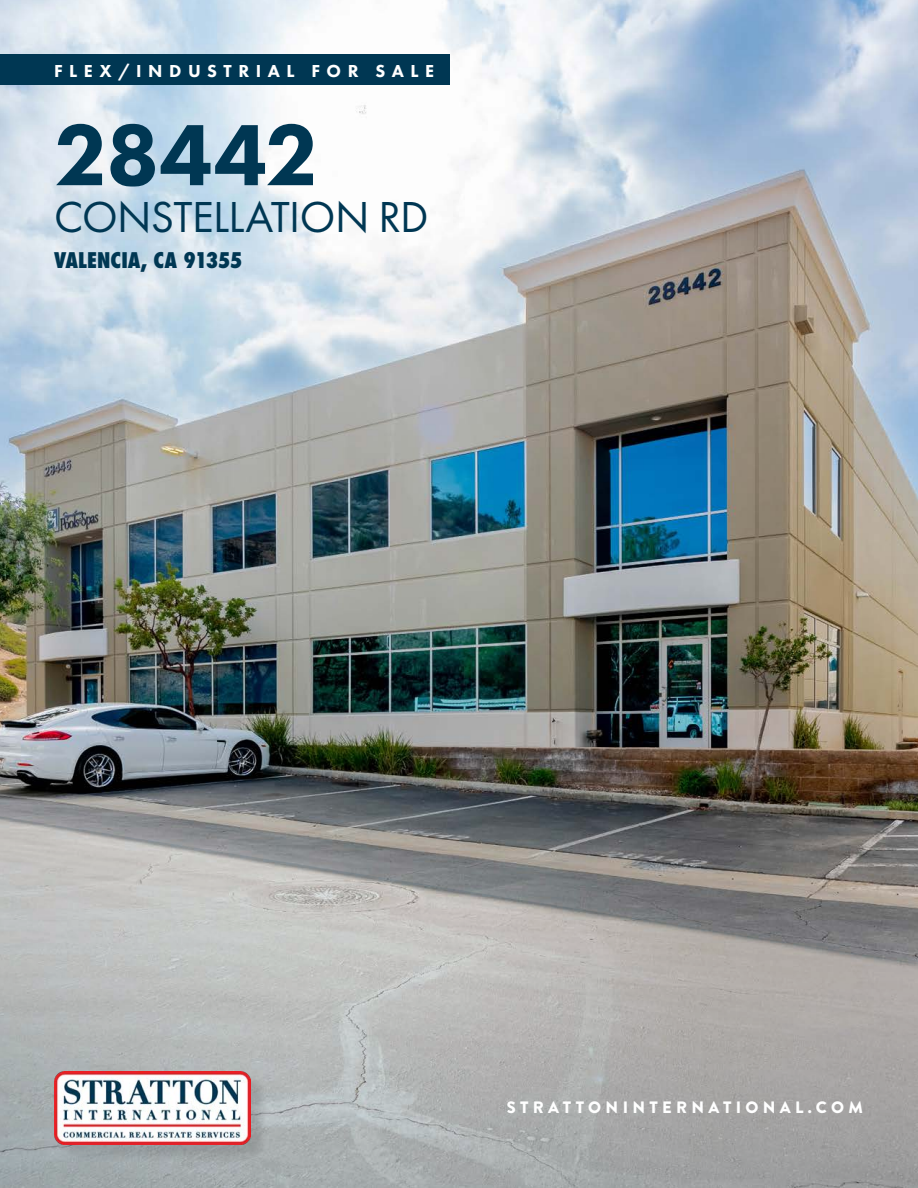
<style>
.page{position:relative;width:918px;height:1188px;background:#fff}
.page>*{position:absolute;margin:0;border:0;box-sizing:border-box;transform-origin:0 0}
.t1{font:800 90px "Futura PT";letter-spacing:-.015em;color:#003753}
.t2{font:45px "Futura PT";letter-spacing:-.015em;color:#003753}
.t3{font:800 condensed 21px "Futura";letter-spacing:.005em;color:#003753}
.t4{font:800 18px "Futura PT";letter-spacing:.36em;color:#fff}
.t5{font:900 16.5px "Brandon Grotesque";letter-spacing:.26em;color:#fff}
</style>
<div class="page">
<img style="left:0;top:0;width:918px;height:808px">
<svg style="left:0;top:808px;width:918px;height:380px;background:#a5a6a5"></svg>
<div style="left:57px;top:1074px;width:212px;height:89px;background:#231f20;opacity:.15"></div>
<img style="left:55px;top:1072px;width:195px;height:72px">
<div style="left:0;top:55px;width:450px;height:30px;background:#003753"></div>
<p class="t4" style="left:54px;top:60px;width:382px">FLEX/INDUSTRIAL FOR SALE</p>
<p class="t1" style="left:54px;top:99px;width:266px">28442</p>
<p class="t2" style="left:54px;top:190px;width:376px">CONSTELLATION RD</p>
<p class="t3" style="left:54px;top:246px;width:190px">VALENCIA, CA 91355</p>
<p class="t5" style="left:507px;top:1095px;width:358px">STRATTONINTERNATIONAL.COM</p>
</div>
